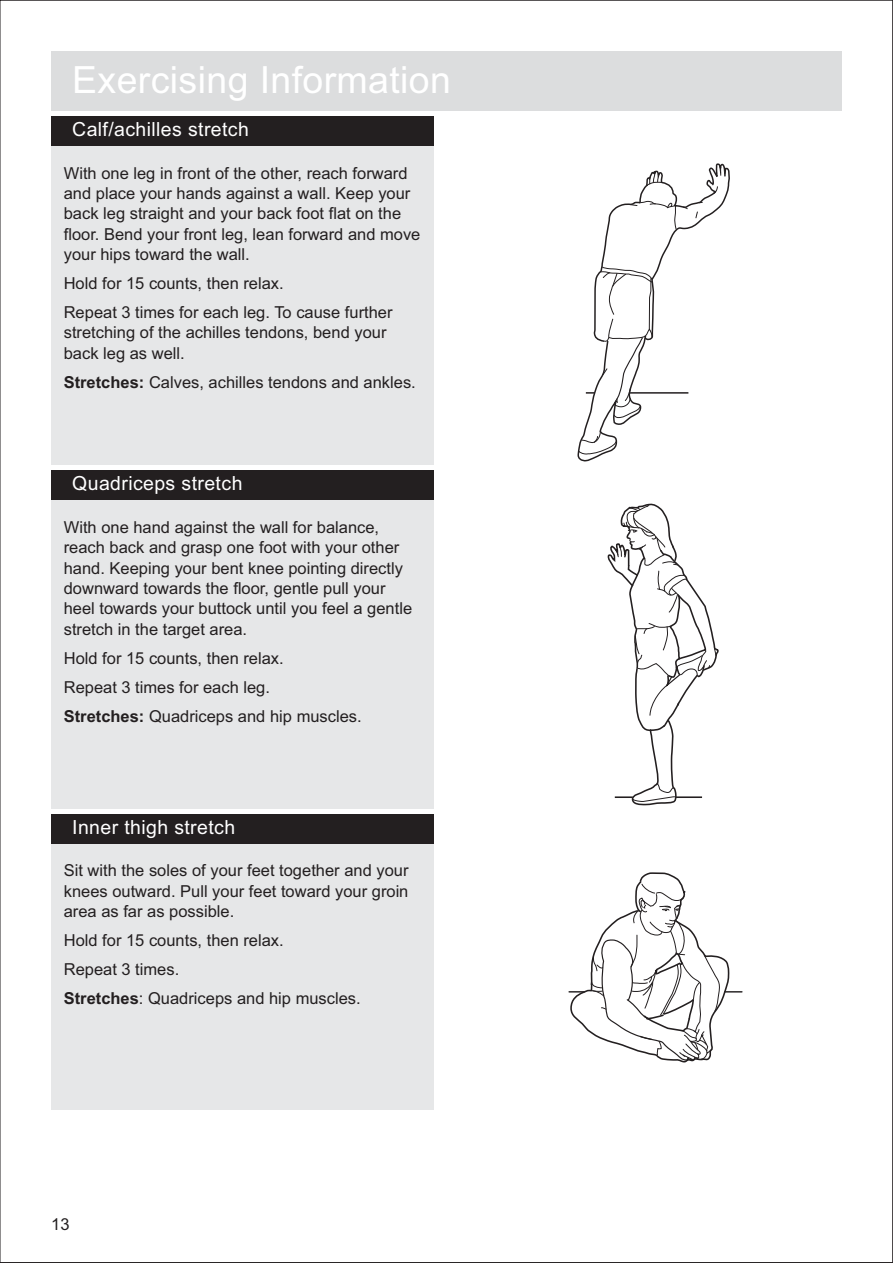
<style>
.page{position:relative;width:893px;height:1263px;background:#fff}
.page>*{position:absolute;margin:0;border:0;box-sizing:border-box;transform-origin:0 0}
.t1{font:37.5px "Arial";letter-spacing:.01em;color:#fff}
.t2{font:19.5px "Arial";letter-spacing:.02em;color:#fff}
.t3{font:16.5px/20.4px "Arial";color:#231f20}
.s1{font-weight:700}
</style>
<div class="page">
<div style="left:51px;top:138px;width:383px;height:327px;background:#e6e7e8"></div>
<div style="left:51px;top:116px;width:383px;height:30px;background:#231f20"></div>
<div style="left:51px;top:494px;width:383px;height:314px;background:#e6e7e8"></div>
<div style="left:51px;top:470px;width:383px;height:30px;background:#231f20"></div>
<svg style="left:607px;top:503px;width:112px;height:303px"></svg>
<div style="left:51px;top:51px;width:791px;height:60px;background:#dcddde"></div>
<div style="left:51px;top:836px;width:383px;height:274px;background:#e6e7e8"></div>
<div style="left:51px;top:814px;width:383px;height:30px;background:#231f20"></div>
<svg style="left:569px;top:872px;width:173px;height:191px"></svg>
<svg style="left:577px;top:163px;width:153px;height:299px"></svg>
<h1 class="t1" style="left:72px;top:66px;width:380px">Exercising Information</h1>
<p class="t2" style="left:72px;top:122px;width:178px">Calf/achilles stretch</p>
<p class="t3" style="left:64px;top:164px;width:358px">With one leg in front of the other, reach forward and place your hands against a wall. Keep your back leg straight and your back foot flat on the floor. Bend your front leg, lean forward and move your hips toward the wall.</p>
<p class="t3" style="left:64px;top:271px;width:330px;line-height:29px">Hold for 15 counts, then relax.<br>Repeat 3 times for each leg. To cause further</p>
<p class="t3" style="left:64px;top:324px;width:324px">stretching of the achilles tendons, bend your back leg as well.</p>
<p class="t3" style="left:64px;top:373px;width:354px"><span class="s1">Stretches:</span> Calves, achilles tendons and ankles.</p>
<p class="t2" style="left:72px;top:476px;width:172px">Quadriceps stretch</p>
<p class="t3" style="left:64px;top:519px;width:350px">With one hand against the wall for balance, reach back and grasp one foot with your other hand. Keeping your bent knee pointing directly downward towards the oor, gentle pull your heel towards your buttock until you feel a gentle stretch in the target area.</p>
<p class="t3" style="left:64px;top:645px;width:299px;line-height:29px">Hold for 15 counts, then relax.<br>Repeat 3 times for each leg.<br><span class="s1">Stretches:</span> Quadriceps and hip muscles.</p>
<p class="t2" style="left:72px;top:820px;width:165px">Inner thigh stretch</p>
<p class="t3" style="left:64px;top:862px;width:346px;text-align:justify">Sit with the soles of your feet together and your knees outward. Pull your feet toward your groin area as far as possible.</p>
<p class="t3" style="left:64px;top:927px;width:299px;line-height:29px">Hold for 15 counts, then relax.<br>Repeat 3 times.<br><span class="s1">Stretches</span>: Quadriceps and hip muscles.</p>
<p class="t3" style="left:51px;top:1216px;width:20px">13</p>
</div>
